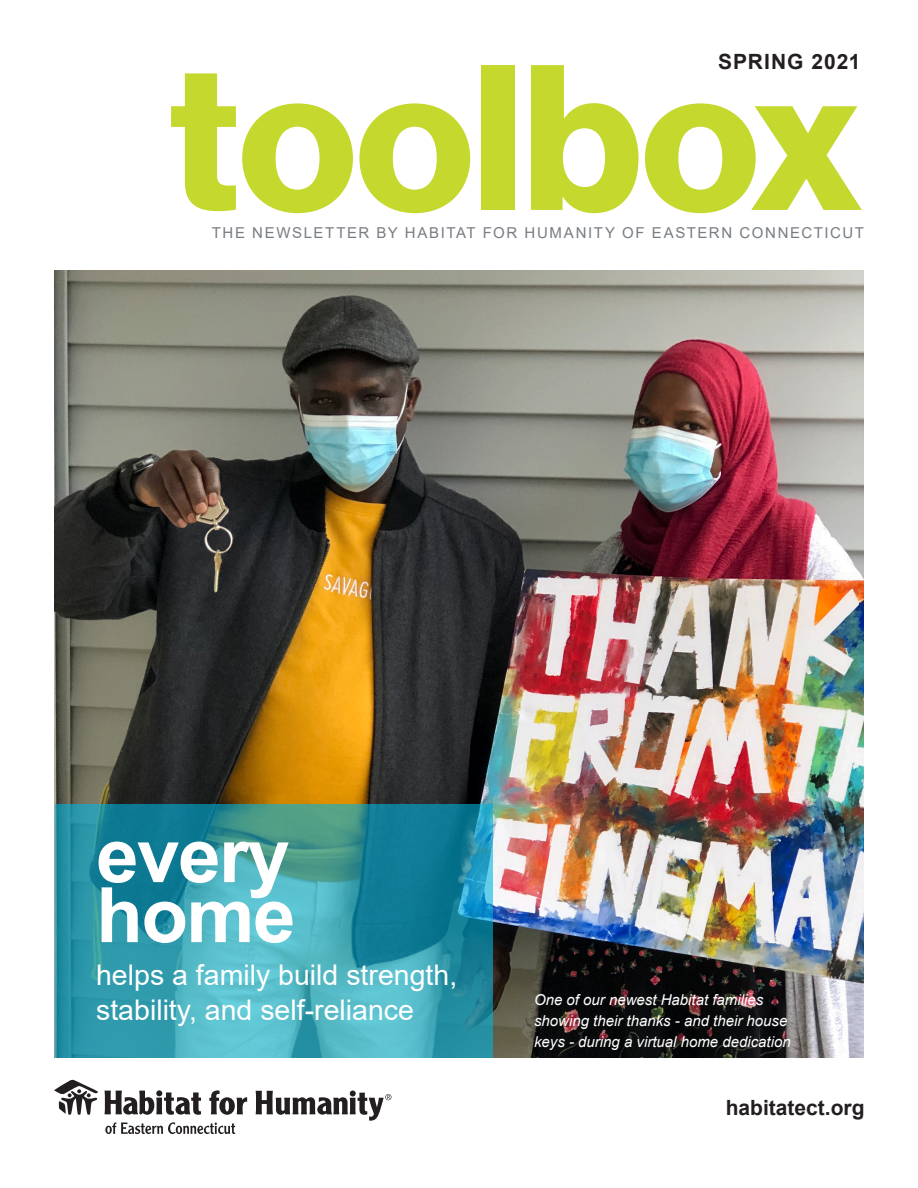
<style>
.page{position:relative;width:918px;height:1188px;background:#fff}
.page>*{position:absolute;margin:0;border:0;box-sizing:border-box;transform-origin:0 0}
.t1{font:202.5px "N Haas Grotesk DS Pro 75 Bd";color:#c4d82d}
.t2{font:700 76.5px "Arial";letter-spacing:-.02em;color:#fff}
.t3{font:28.5px/34.2px "Arial";color:#fff}
.t4{font:700 21px "Arial";color:#231f20}
.t5{font:700 21px "Arial";letter-spacing:.045em;color:#231f20}
.t6{font:italic 15px/21px "Arial";color:#fff}
.t7{font:15px "Arial";letter-spacing:.105em;color:#787d83}
</style>
<div class="page">
<img style="left:55px;top:270px;width:809px;height:788px">
<svg style="left:54px;top:1080px;width:44px;height:35px"></svg>
<svg style="left:105px;top:1090px;width:96px;height:25px"></svg>
<svg style="left:209px;top:1090px;width:38px;height:25px"></svg>
<svg style="left:256px;top:1091px;width:135px;height:30px"></svg>
<svg style="left:105px;top:1122px;width:130px;height:12px"></svg>
<svg style="left:55px;top:804px;width:437px;height:254px"></svg>
<p class="t5" style="left:718px;top:47px;width:144px">SPRING 2021</p>
<p class="t1" style="left:169px;top:21px;width:696px">toolbox</p>
<p class="t7" style="left:212px;top:222px;width:654px">THE NEWSLETTER BY HABITAT FOR HUMANITY OF EASTERN CONNECTICUT</p>
<p class="t2" style="left:96px;top:801px;width:195px">every</p>
<p class="t2" style="left:96px;top:861px;width:201px">home</p>
<p class="t3" style="left:96px;top:958px;width:363px">helps a family build strength, stability, and self-reliance</p>
<p class="t6" style="left:534px;top:989px;width:258px">One of our newest Habitat families showing their thanks - and their house keys - during a virtual home dedication</p>
<p class="t4" style="left:726px;top:1093px;width:140px">habitatect.org</p>
</div>
